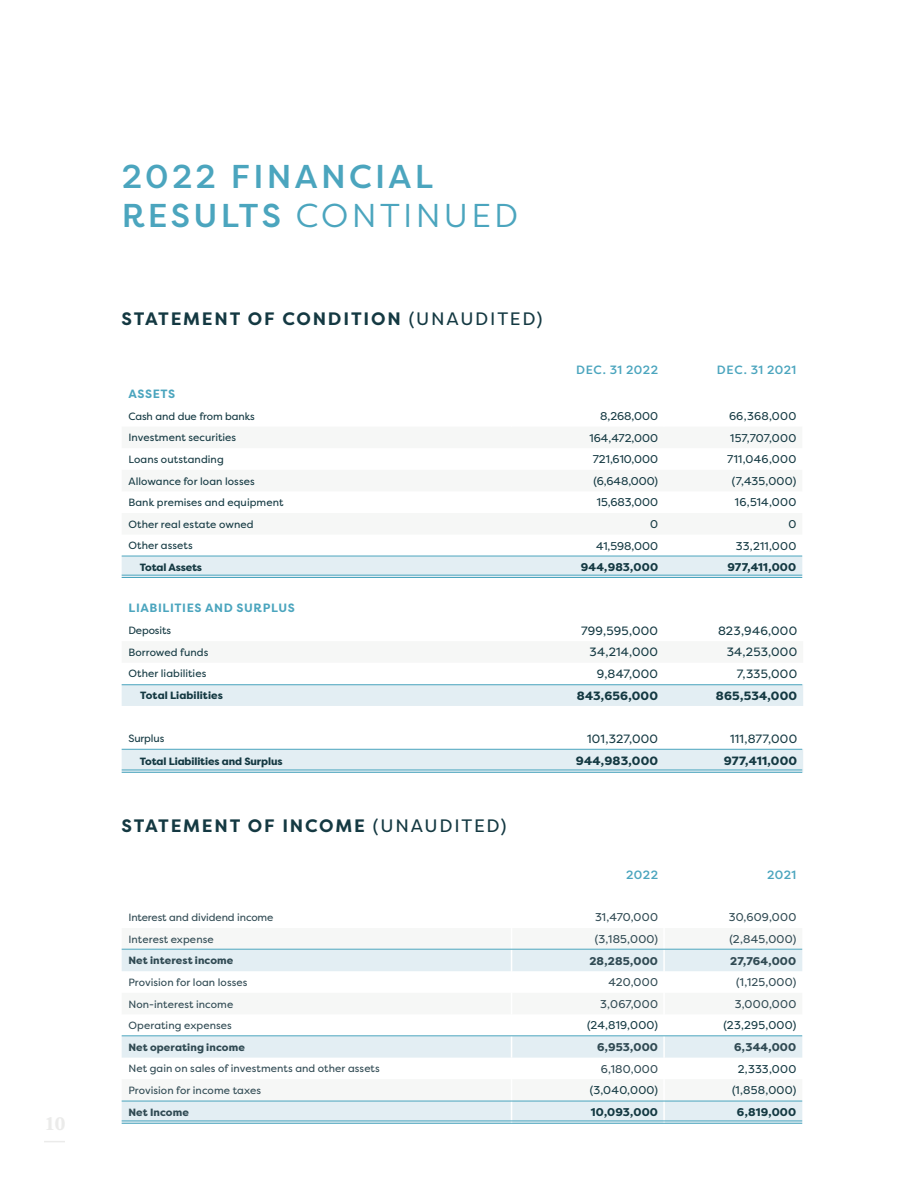
<style>
.page{position:relative;width:918px;height:1188px;background:#fff}
.page>*{position:absolute;margin:0;border:0;box-sizing:border-box;transform-origin:0 0}
.t1{font:500 33px/39px "Filson Pro";letter-spacing:.1em;color:#4ba5be}
.t2{font:700 18px "Filson Pro";letter-spacing:.1em;color:#143942}
.t3{font:700 18px "Bookmania";color:#ebebea}
.t4{font:12px "Filson Pro";letter-spacing:.02em;color:#143942}
.t5{font:800 12px "Filson Pro";letter-spacing:.015em;color:#143942}
.t6{font:500 12px "Filson Pro";letter-spacing:.035em;color:#4ba5be}
.t7{font:700 12px "Filson Pro";letter-spacing:.05em;color:#4ba5be}
.t8{font:11.25px "Filson Pro";letter-spacing:.015em;color:#143942}
.t9{font:11.25px "Filson Pro";letter-spacing:.025em;color:#304a53}
.t10{font:800 11.25px "Filson Pro";letter-spacing:.015em;color:#143942}
.t11{font:800 11.25px "Filson Pro";letter-spacing:.015em;color:#304a53}
.t12{font:10.5px "Filson Pro";letter-spacing:.005em;color:#143942}
.t13{font:10.5px "Filson Pro";letter-spacing:.005em;color:#304a53}
.t14{font:800 10.5px "Filson Pro";letter-spacing:.01em;color:#304a53}
.t15{font:800 10.5px "Filson Pro";letter-spacing:-.01em;color:#143942}
.t16{font:800 10.5px "Filson Pro";letter-spacing:.01em;color:#143942}
.s1{font-weight:400}
</style>
<div class="page">
<svg style="left:44px;top:1141px;width:21px;height:1px"></svg>
<div style="left:122px;top:557px;width:680px;height:20px;background:#e3eef3"></div>
<svg style="left:122px;top:948px;width:680px;height:1px"></svg>
<svg style="left:122px;top:950px;width:680px;height:173px"></svg>
<hr style="left:663px;top:928px;width:2px;height:22px;background:#fff">
<hr style="left:663px;top:950px;width:2px;height:21px;background:#fff">
<hr style="left:663px;top:971px;width:2px;height:22px;background:#fff">
<hr style="left:663px;top:993px;width:2px;height:21px;background:#fff">
<hr style="left:663px;top:1014px;width:2px;height:22px;background:#fff">
<hr style="left:663px;top:1036px;width:2px;height:22px;background:#fff">
<hr style="left:663px;top:1058px;width:2px;height:21px;background:#fff">
<hr style="left:663px;top:1079px;width:2px;height:22px;background:#fff">
<svg style="left:511px;top:948px;width:1px;height:175px"></svg>
<hr style="left:663px;top:1101px;width:2px;height:23px;background:#fff">
<svg style="left:122px;top:684px;width:681px;height:89px;fill:#e4eef3"></svg>
<hr style="left:122px;top:556px;width:680px;height:1px;background:#4ba5be">
<hr style="left:122px;top:1101px;width:680px;height:1px;background:#4ba5be">
<hr style="left:122px;top:749px;width:680px;height:1px;background:#4ba5be">
<hr style="left:122px;top:684px;width:680px;height:1px;background:#4ba5be">
<hr style="left:122px;top:949px;width:680px;height:1px;background:#4ba5be">
<hr style="left:122px;top:1035px;width:680px;height:1px;background:#4ba5be">
<hr style="left:122px;top:577px;width:680px;height:1px;background:#4ba5be">
<hr style="left:122px;top:1123px;width:680px;height:1px;background:#4ba5be">
<hr style="left:122px;top:772px;width:680px;height:1px;background:#4ba5be">
<hr style="left:122px;top:575px;width:680px;height:1px;background:#4ba5be">
<hr style="left:122px;top:1121px;width:680px;height:1px;background:#4ba5be">
<hr style="left:122px;top:770px;width:680px;height:1px;background:#4ba5be">
<h2 class="t3" style="left:44px;top:1113px;width:23px">10</h2>
<h1 class="t1" style="left:122px;top:156px;width:398px">2022 FINANCIAL<br>RESULTS <span class="s1">CONTINUED</span></h1>
<h2 class="t2" style="left:122px;top:307px;width:422px">STATEMENT OF CONDITION <span class="s1">(UNAUDITED)</span></h2>
<p class="t6" style="left:576px;top:362px;width:84px">DEC. 31 2022</p>
<p class="t6" style="left:717px;top:362px;width:81px">DEC. 31 2021</p>
<p class="t7" style="left:129px;top:386px;width:48px">ASSETS</p>
<p class="t12" style="left:128px;top:409px;width:128px">Cash and due from banks</p>
<p class="t8" style="left:600px;top:409px;width:59px">8,268,000</p>
<p class="t8" style="left:729px;top:409px;width:69px">66,368,000</p>
<p class="t12" style="left:128px;top:431px;width:109px">Investment securities</p>
<p class="t8" style="left:590px;top:430px;width:70px">164,472,000</p>
<p class="t8" style="left:730px;top:430px;width:68px">157,707,000</p>
<p class="t12" style="left:128px;top:452px;width:97px">Loans outstanding</p>
<p class="t8" style="left:593px;top:452px;width:67px">721,610,000</p>
<p class="t8" style="left:727px;top:452px;width:71px">711,046,000</p>
<p class="t12" style="left:128px;top:474px;width:128px">Allowance for loan losses</p>
<p class="t8" style="left:593px;top:473px;width:66px">(6,648,000)</p>
<p class="t8" style="left:732px;top:473px;width:66px">(7,435,000)</p>
<p class="t12" style="left:128px;top:495px;width:157px">Bank premises and equipment</p>
<p class="t8" style="left:597px;top:495px;width:63px">15,683,000</p>
<p class="t8" style="left:735px;top:495px;width:63px">16,514,000</p>
<p class="t12" style="left:128px;top:517px;width:127px">Other real estate owned</p>
<p class="t8" style="left:650px;top:517px;width:9px">0</p>
<p class="t8" style="left:788px;top:517px;width:9px">0</p>
<p class="t12" style="left:128px;top:539px;width:66px">Other assets</p>
<p class="t8" style="left:596px;top:538px;width:63px">41,598,000</p>
<p class="t8" style="left:736px;top:538px;width:62px">33,211,000</p>
<p class="t15" style="left:140px;top:561px;width:64px">Total Assets</p>
<p class="t10" style="left:581px;top:560px;width:79px">944,983,000</p>
<p class="t10" style="left:727px;top:560px;width:70px">977,411,000</p>
<p class="t7" style="left:129px;top:600px;width:168px">LIABILITIES AND SURPLUS</p>
<p class="t12" style="left:128px;top:624px;width:44px">Deposits</p>
<p class="t4" style="left:581px;top:623px;width:78px">799,595,000</p>
<p class="t4" style="left:718px;top:623px;width:81px">823,946,000</p>
<p class="t12" style="left:128px;top:645px;width:82px">Borrowed funds</p>
<p class="t4" style="left:590px;top:644px;width:70px">34,214,000</p>
<p class="t4" style="left:727px;top:644px;width:72px">34,253,000</p>
<p class="t12" style="left:128px;top:667px;width:79px">Other liabilities</p>
<p class="t4" style="left:597px;top:666px;width:63px">9,847,000</p>
<p class="t4" style="left:737px;top:666px;width:62px">7,335,000</p>
<p class="t16" style="left:140px;top:689px;width:84px">Total Liabilities</p>
<p class="t5" style="left:577px;top:688px;width:83px">843,656,000</p>
<p class="t5" style="left:716px;top:688px;width:83px">865,534,000</p>
<p class="t12" style="left:128px;top:732px;width:37px">Surplus</p>
<p class="t4" style="left:587px;top:731px;width:72px">101,327,000</p>
<p class="t4" style="left:730px;top:731px;width:68px">111,877,000</p>
<p class="t15" style="left:140px;top:755px;width:144px">Total Liabilities and Surplus</p>
<p class="t5" style="left:576px;top:754px;width:84px">944,983,000</p>
<p class="t5" style="left:724px;top:754px;width:75px">977,411,000</p>
<h2 class="t2" style="left:122px;top:815px;width:387px">STATEMENT OF INCOME <span class="s1">(UNAUDITED)</span></h2>
<p class="t6" style="left:626px;top:866px;width:33px">2022</p>
<p class="t6" style="left:767px;top:866px;width:31px">2021</p>
<p class="t13" style="left:128px;top:910px;width:147px">Interest and dividend income</p>
<p class="t9" style="left:595px;top:910px;width:65px">31,470,000</p>
<p class="t9" style="left:729px;top:910px;width:69px">30,609,000</p>
<p class="t13" style="left:128px;top:932px;width:87px">Interest expense</p>
<p class="t9" style="left:595px;top:932px;width:65px">(3,185,000)</p>
<p class="t9" style="left:730px;top:932px;width:68px">(2,845,000)</p>
<p class="t14" style="left:128px;top:954px;width:106px">Net interest income</p>
<p class="t11" style="left:589px;top:954px;width:70px">28,285,000</p>
<p class="t11" style="left:730px;top:954px;width:68px">27,764,000</p>
<p class="t13" style="left:128px;top:975px;width:121px">Provision for loan losses</p>
<p class="t9" style="left:609px;top:975px;width:51px">420,000</p>
<p class="t9" style="left:736px;top:975px;width:62px">(1,125,000)</p>
<p class="t13" style="left:128px;top:997px;width:106px">Non-interest income</p>
<p class="t9" style="left:600px;top:996px;width:59px">3,067,000</p>
<p class="t9" style="left:735px;top:996px;width:63px">3,000,000</p>
<p class="t13" style="left:128px;top:1018px;width:105px">Operating expenses</p>
<p class="t8" style="left:587px;top:1018px;width:72px">(24,819,000)</p>
<p class="t8" style="left:723px;top:1018px;width:74px">(23,295,000)</p>
<p class="t14" style="left:128px;top:1041px;width:118px">Net operating income</p>
<p class="t11" style="left:597px;top:1040px;width:63px">6,953,000</p>
<p class="t11" style="left:734px;top:1040px;width:64px">6,344,000</p>
<p class="t13" style="left:128px;top:1062px;width:253px">Net gain on sales of investments and other assets</p>
<p class="t9" style="left:601px;top:1061px;width:59px">6,180,000</p>
<p class="t8" style="left:738px;top:1061px;width:60px">2,333,000</p>
<p class="t13" style="left:128px;top:1083px;width:134px">Provision for income taxes</p>
<p class="t8" style="left:590px;top:1083px;width:70px">(3,040,000)</p>
<p class="t8" style="left:732px;top:1083px;width:66px">(1,858,000)</p>
<p class="t14" style="left:128px;top:1106px;width:62px">Net Income</p>
<p class="t10" style="left:591px;top:1105px;width:69px">10,093,000</p>
<p class="t10" style="left:737px;top:1105px;width:61px">6,819,000</p>
</div>
